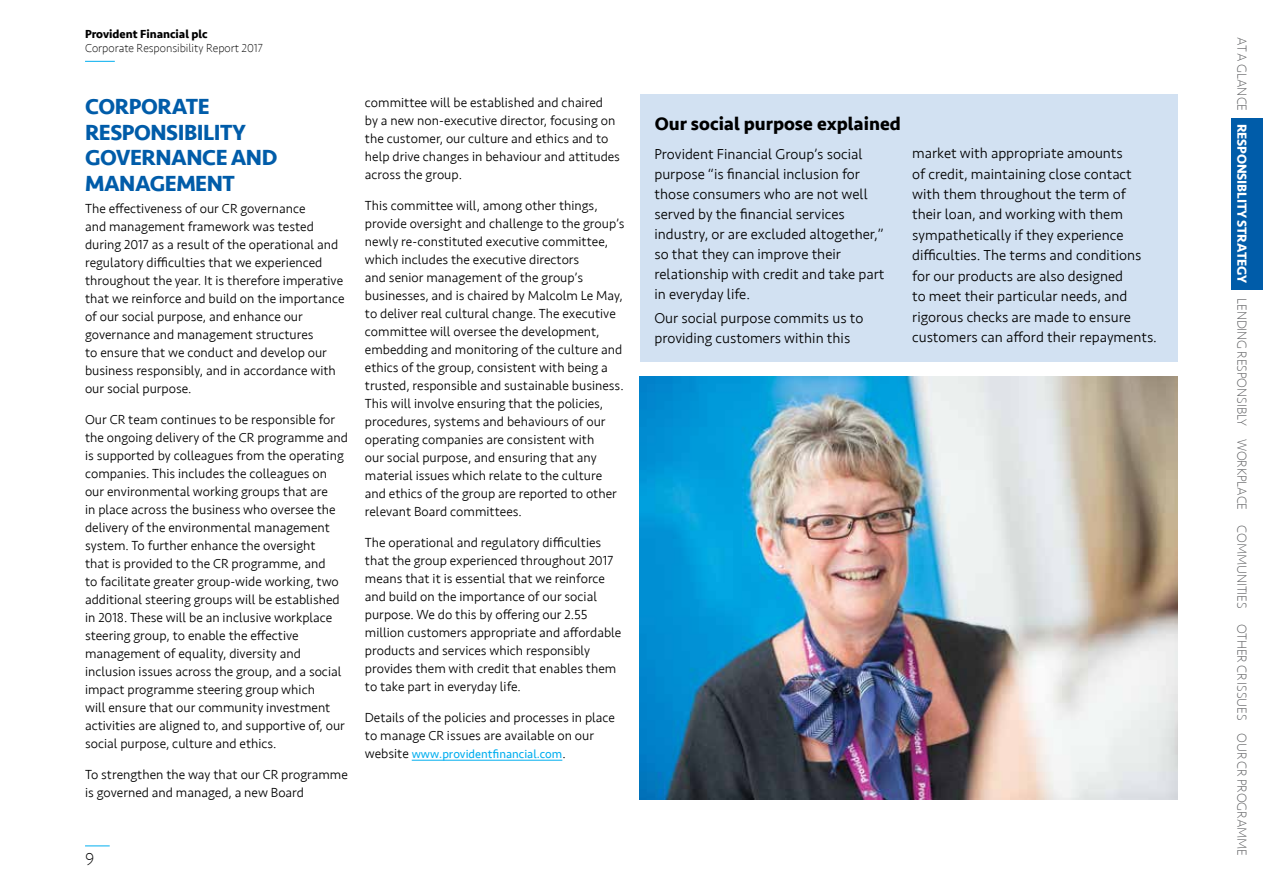
<style>
.page{position:relative;width:1263px;height:893px;background:#fff}
.page>*{position:absolute;margin:0;border:0;box-sizing:border-box;transform-origin:0 0}
.t1{font:700 22.5px/25.5px "Seravek";letter-spacing:-.02em;color:#005ca9}
.t2{font:700 18.9px "Seravek";color:#000}
.t3{font:200 18px "Seravek";color:#000}
.t4{font:300 14.85px/20.4px "Seravek";color:#000}
.t5{font:300 13.5px/18px "Seravek";color:#000}
.t6{font:200 13.5px "Seravek";letter-spacing:-.01em;color:#58595b}
.t7{font:12.15px "Seravek";color:#00aeef}
.t8{font:200 12px "Seravek";color:#000}
.t9{font:700 12px "Seravek";color:#000}
.s1{font-weight:300;font-size:13.5px;color:#000}
.s2{font-weight:700;color:#fff}
</style>
<div class="page">
<hr style="left:85px;top:61px;width:30px;height:1px;background:#00aeef">
<svg style="left:85px;top:845px;width:25px;height:1px"></svg>
<div style="left:640px;top:94px;width:538px;height:267px;background:#d2e1f2"></div>
<hr style="left:412px;top:760px;width:150px;height:1px;background:#00aeef">
<img style="left:640px;top:377px;width:538px;height:422px">
<div style="left:1231px;top:118px;width:32px;height:172px;background:#005ca9"></div>
<p class="t9" style="left:85px;top:24px;width:124px">Provident Financial plc</p>
<p class="t8" style="left:85px;top:41px;width:179px">Corporate Responsibility Report 2017</p>
<h1 class="t1" style="left:85px;top:94px;width:194px">CORPORATE<br>RESPONSIBILITY<br>GOVERNANCE AND<br>MANAGEMENT</h1>
<p class="t5" style="left:85px;top:200px;width:261px">The effectiveness of our CR governance<br>and management framework was tested during 2017 as a result of the operational and regulatory difficulties that we experienced throughout the year. It is therefore imperative that we reinforce and build on the importance of our social purpose, and enhance our governance and management structures<br>to ensure that we conduct and develop our business responsibly, and in accordance with our social purpose.</p>
<p class="t5" style="left:85px;top:411px;width:264px">Our CR team continues to be responsible for the ongoing delivery of the CR programme and is supported by colleagues from the operating companies. This includes the colleagues on our environmental working groups that are<br>in place across the business who oversee the delivery of the environmental management system. To further enhance the oversight<br>that is provided to the CR programme, and<br>to facilitate greater group-wide working, two additional steering groups will be established in 2018. These will be an inclusive workplace steering group, to enable the effective management of equality, diversity and inclusion issues across the group, and a social impact programme steering group which<br>will ensure that our community investment activities are aligned to, and supportive of, our social purpose, culture and ethics.</p>
<p class="t5" style="left:85px;top:765px;width:264px">To strengthen the way that our CR programme is governed and managed, a new Board</p>
<p class="t5" style="left:365px;top:94px;width:257px">committee will be established and chaired<br>by a new non-executive director, focusing on the customer, our culture and ethics and to help drive changes in behaviour and attitudes across the group.</p>
<p class="t5" style="left:365px;top:197px;width:261px">This committee will, among other things, provide oversight and challenge to the group’s newly re-constituted executive committee, which includes the executive directors<br>and senior management of the group’s businesses, and is chaired by Malcolm Le May, to deliver real cultural change. The executive committee will oversee the development, embedding and monitoring of the culture and ethics of the group, consistent with being a trusted, responsible and sustainable business.<br>This will involve ensuring that the policies, procedures, systems and behaviours of our operating companies are consistent with<br>our social purpose, and ensuring that any material issues which relate to the culture and ethics of the group are reported to other relevant Board committees.</p>
<p class="t5" style="left:365px;top:534px;width:258px">The operational and regulatory difficulties that the group experienced throughout 2017 means that it is essential that we reinforce and build on the importance of our social purpose. We do this by offering our 2.55 million customers appropriate and affordable products and services which responsibly provides them with credit that enables them to take part in everyday life.</p>
<p class="t5" style="left:365px;top:708px;width:252px">Details of the policies and processes in place to manage CR issues are available on our</p>
<p class="t7" style="left:365px;top:744px;width:202px"><span class="s1">website</span> www.providentfinancial.com<span class="s1">.</span></p>
<h3 class="t3" style="left:85px;top:849px;width:11px">9</h3>
<h2 class="t2" style="left:655px;top:109px;width:248px">Our social purpose explained</h2>
<p class="t4" style="left:654px;top:144px;width:231px;line-height:20px">Provident Financial Group’s social purpose “is financial inclusion for those consumers who are not well served by the financial services industry, or are excluded altogether,” so that they can improve their relationship with credit and take part in everyday life.</p>
<p class="t4" style="left:654px;top:308px;width:210px;line-height:20px">Our social purpose commits us to providing customers within this</p>
<p class="t4" style="left:912px;top:143px;width:246px">market with appropriate amounts<br>of credit, maintaining close contact with them throughout the term of their loan, and working with them sympathetically if they experience difficulties. The terms and conditions for our products are also designed<br>to meet their particular needs, and rigorous checks are made to ensure customers can afford their repayments.</p>
<p class="t6" style="left:1250px;top:37px;width:821px;rotate:90deg">AT A GLANCE <span class="s2">RESPONSIBLITY STRATEGY</span> LENDING RESPONSIBLY WORKPLACE COMMUNITIES OTHER CR ISSUES OUR CR PROGRAMME</p>
</div>
